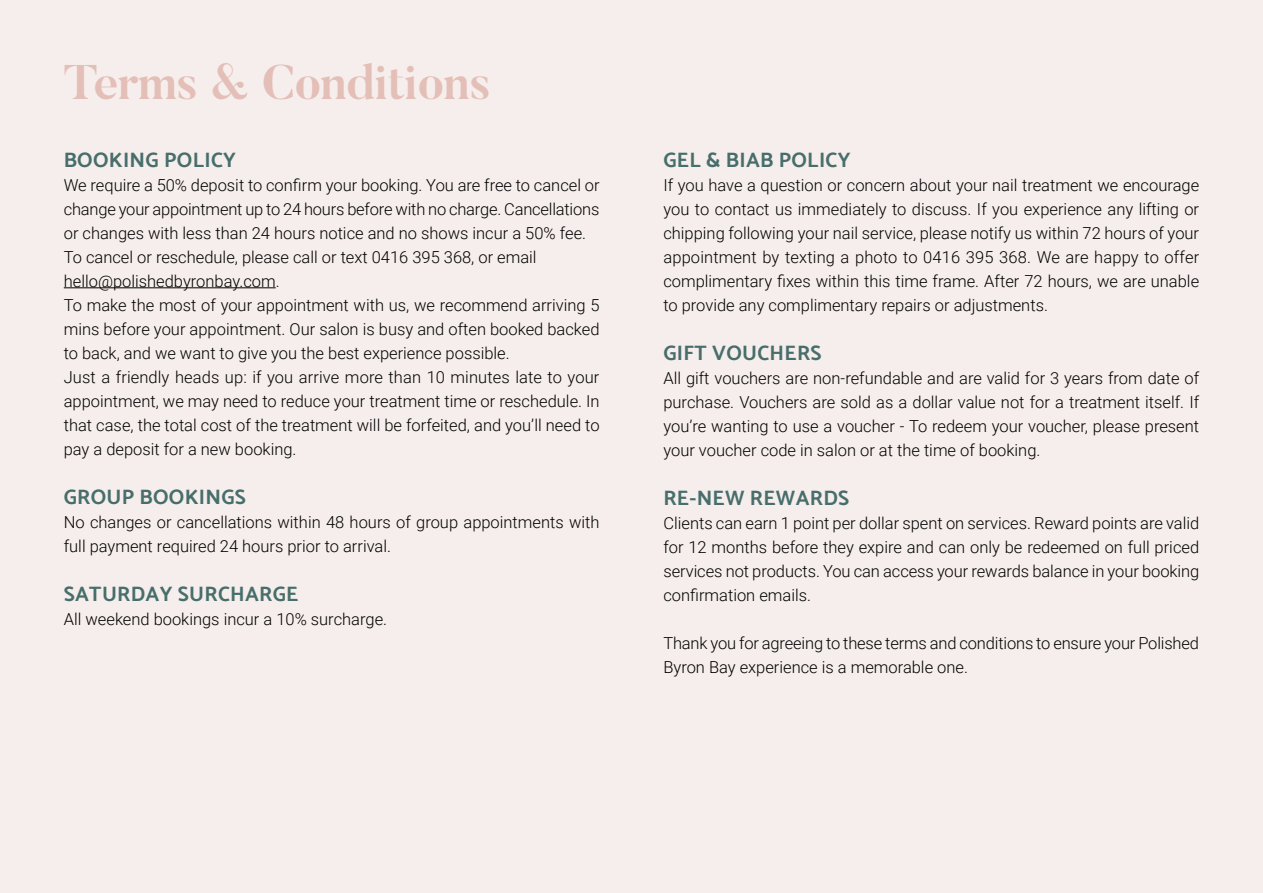
<style>
.page{position:relative;width:1263px;height:893px;background:#f6eeec}
.page>*{position:absolute;margin:0;border:0;box-sizing:border-box;transform-origin:0 0}
.t1{font:700 48.3px "Butler";letter-spacing:-.01em;color:#e4bfb7}
.t2{font:100 21px "Catamaran";letter-spacing:.015em;color:#476e6b}
.t3{font:300 16.5px/24px "Roboto";color:#000}
</style>
<div class="page">
<hr style="left:64px;top:287px;width:212px;height:1px;background:#000">
<h1 class="t1" style="left:64px;top:63px;width:429px">Terms &amp; Conditions</h1>
<p class="t2" style="left:64px;top:152px;width:174px">BOOKING POLICY</p>
<p class="t3" style="left:64px;top:172px;width:537px">We require a 50% deposit to confirm your booking. You are free to cancel or change your appointment up to 24 hours before with no charge. Cancellations or changes with less than 24 hours notice and no shows incur a 50% fee.<br>To cancel or reschedule, please call or text 0416 395 368, or email hello@polishedbyronbay.com.<br>To make the most of your appointment with us, we recommend arriving 5 mins before your appointment. Our salon is busy and often booked backed to back, and we want to give you the best experience possible.<br>Just a friendly heads up: if you arrive more than 10 minutes late to your appointment, we may need to reduce your treatment time or reschedule. In that case, the total cost of the treatment will be forfeited, and you’ll need to pay a deposit for a new booking.</p>
<p class="t2" style="left:64px;top:489px;width:184px">GROUP BOOKINGS</p>
<p class="t3" style="left:64px;top:509px;width:537px">No changes or cancellations within 48 hours of group appointments with full payment required 24 hours prior to arrival.</p>
<p class="t2" style="left:64px;top:586px;width:236px">SATURDAY SURCHARGE</p>
<p class="t3" style="left:64px;top:606px;width:325px">All weekend bookings incur a 10% surcharge.</p>
<p class="t2" style="left:663px;top:152px;width:189px">GEL &amp; BIAB POLICY</p>
<p class="t3" style="left:663px;top:172px;width:537px;text-align:justify">If you have a question or concern about your nail treatment we encourage you to contact us immediately to discuss. If you experience any lifting or chipping following your nail service, please notify us within 72 hours of your appointment by texting a photo to 0416 395 368. We are happy to offer complimentary fixes within this time frame. After 72 hours, we are unable to provide any complimentary repairs or adjustments.</p>
<p class="t2" style="left:663px;top:345px;width:160px">GIFT VOUCHERS</p>
<p class="t3" style="left:663px;top:365px;width:537px;text-align:justify">All gift vouchers are non-refundable and are valid for 3 years from date of purchase. Vouchers are sold as a dollar value not for a treatment itself. If you’re wanting to use a voucher - To redeem your voucher, please present your voucher code in salon or at the time of booking.</p>
<p class="t2" style="left:663px;top:490px;width:187px">RE-NEW REWARDS</p>
<p class="t3" style="left:663px;top:510px;width:537px;text-align:justify">Clients can earn 1 point per dollar spent on services. Reward points are valid for 12 months before they expire and can only be redeemed on full priced services not products. You can access your rewards balance in your booking confirmation emails.</p>
<p class="t3" style="left:663px;top:631px;width:537px">Thank you for agreeing to these terms and conditions to ensure your Polished<br>Byron Bay experience is a memorable one.</p>
</div>
